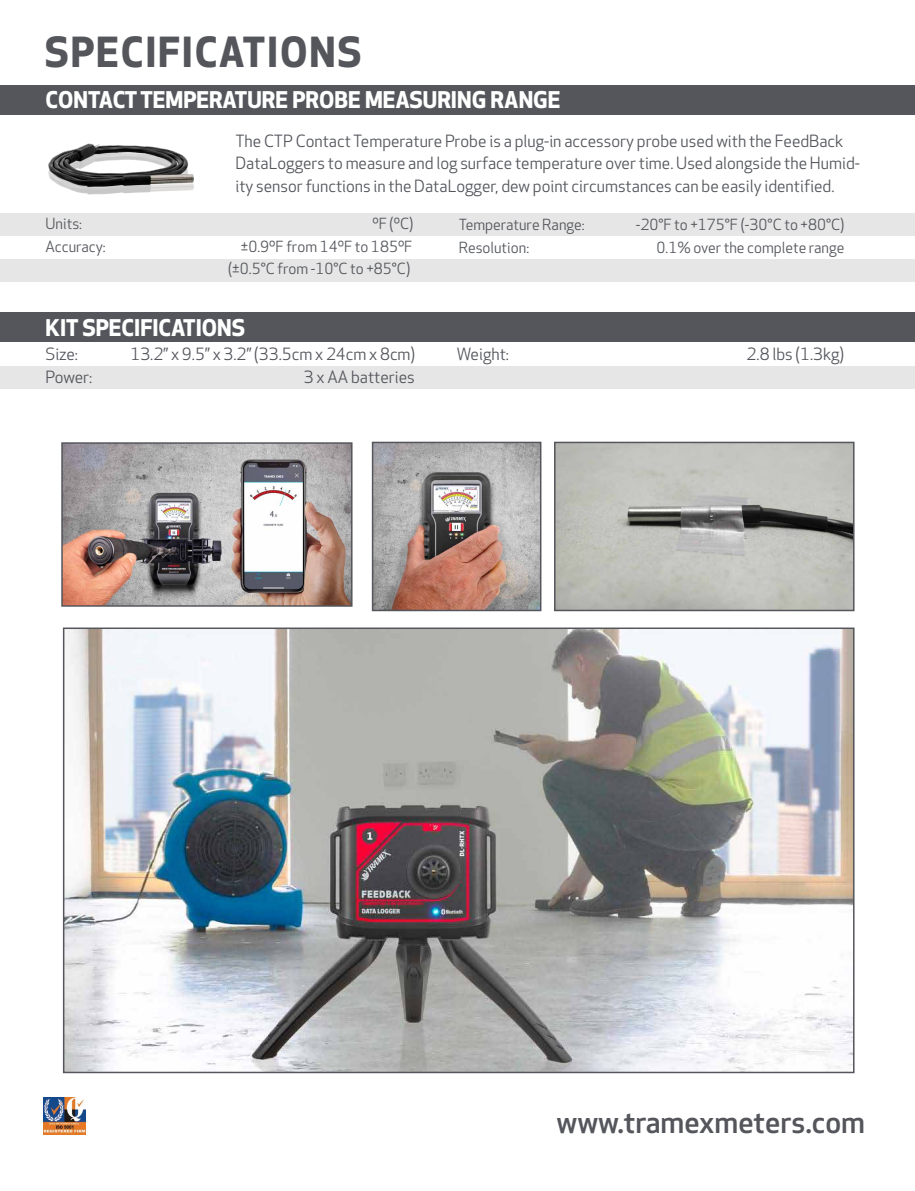
<style>
.page{position:relative;width:915px;height:1191px;background:#fff}
.page>*{position:absolute;margin:0;border:0;box-sizing:border-box;transform-origin:0 0}
.t1{font:700 40.5px "Apex New";letter-spacing:.045em;color:#54565c}
.t2{font:500 30px "Apex New";color:#54565c}
.t3{font:700 22.5px "Apex New";color:#fff}
.t4{font:16.5px/22.5px "Apex New";color:#54565c}
.t5{font:15px/22.5px "Apex New";color:#54565c;text-align:right}
</style>
<div class="page">
<div style="left:0;top:259px;width:914px;height:22px;background:#e6e6e6"></div>
<div style="left:0;top:85px;width:914px;height:30px;background:#54565c"></div>
<div style="left:0;top:214px;width:914px;height:22px;background:#e6e6e6"></div>
<img style="left:48px;top:143px;width:146px;height:52px">
<img style="left:43px;top:1097px;width:43px;height:37px">
<img style="left:64px;top:445px;width:285px;height:159px">
<div style="left:61px;top:442px;width:291px;height:165px;border:2px solid #54565c"></div>
<img style="left:375px;top:445px;width:163px;height:163px">
<div style="left:372px;top:442px;width:169px;height:169px;border:2px solid #54565c"></div>
<img style="left:66px;top:630px;width:785px;height:440px">
<div style="left:63px;top:627px;width:791px;height:446px;border:2px solid #54565c"></div>
<div style="left:0;top:312px;width:914px;height:30px;background:#54565c"></div>
<div style="left:0;top:366px;width:914px;height:22px;background:#e6e6e6"></div>
<img style="left:557px;top:445px;width:294px;height:163px">
<div style="left:554px;top:442px;width:300px;height:169px;border:2px solid #54565c"></div>
<h1 class="t1" style="left:45px;top:28px;width:318px">SPECIFICATIONS</h1>
<h3 class="t3" style="left:46px;top:87px;width:516px">CONTACT TEMPERATURE PROBE MEASURING RANGE</h3>
<p class="t4" style="left:235px;top:130px;width:626px">The CTP Contact Temperature Probe is a plug-in accessory probe used with the FeedBack<br>DataLoggers to measure and log surface temperature over time. Used alongside the Humid&shy;ity sensor functions in the DataLogger, dew point circumstances can be easily identified.</p>
<p class="t5" style="left:46px;top:213px;width:38px">Units:</p>
<p class="t5" style="left:372px;top:213px;width:42px">ºF (ºC)</p>
<p class="t5" style="left:46px;top:236px;width:62px">Accuracy:</p>
<p class="t5" style="left:228px;top:236px;width:186px">±0.9ºF from 14ºF to 185ºF (±0.5°C from -10°C to +85°C)</p>
<h3 class="t3" style="left:45px;top:314px;width:201px">KIT SPECIFICATIONS</h3>
<p class="t4" style="left:45px;top:343px;width:34px">Size:</p>
<p class="t4" style="left:130px;top:343px;width:286px">13.2” x 9.5” x 3.2” (33.5cm x 24cm x 8cm)</p>
<p class="t4" style="left:45px;top:366px;width:48px">Power:</p>
<p class="t4" style="left:304px;top:366px;width:112px">3 x AA batteries</p>
<p class="t5" style="left:458px;top:214px;width:127px">Temperature Range:</p>
<p class="t5" style="left:635px;top:214px;width:210px">-20°F to +175°F (-30°C to +80°C)</p>
<p class="t5" style="left:458px;top:236px;width:72px">Resolution:</p>
<p class="t5" style="left:656px;top:236px;width:189px">0.1% over the complete range</p>
<p class="t4" style="left:456px;top:343px;width:54px">Weight:</p>
<p class="t4" style="left:746px;top:343px;width:99px">2.8 lbs (1.3kg)</p>
<h2 class="t2" style="left:556px;top:1105px;width:310px">www.tramexmeters.com</h2>
</div>
